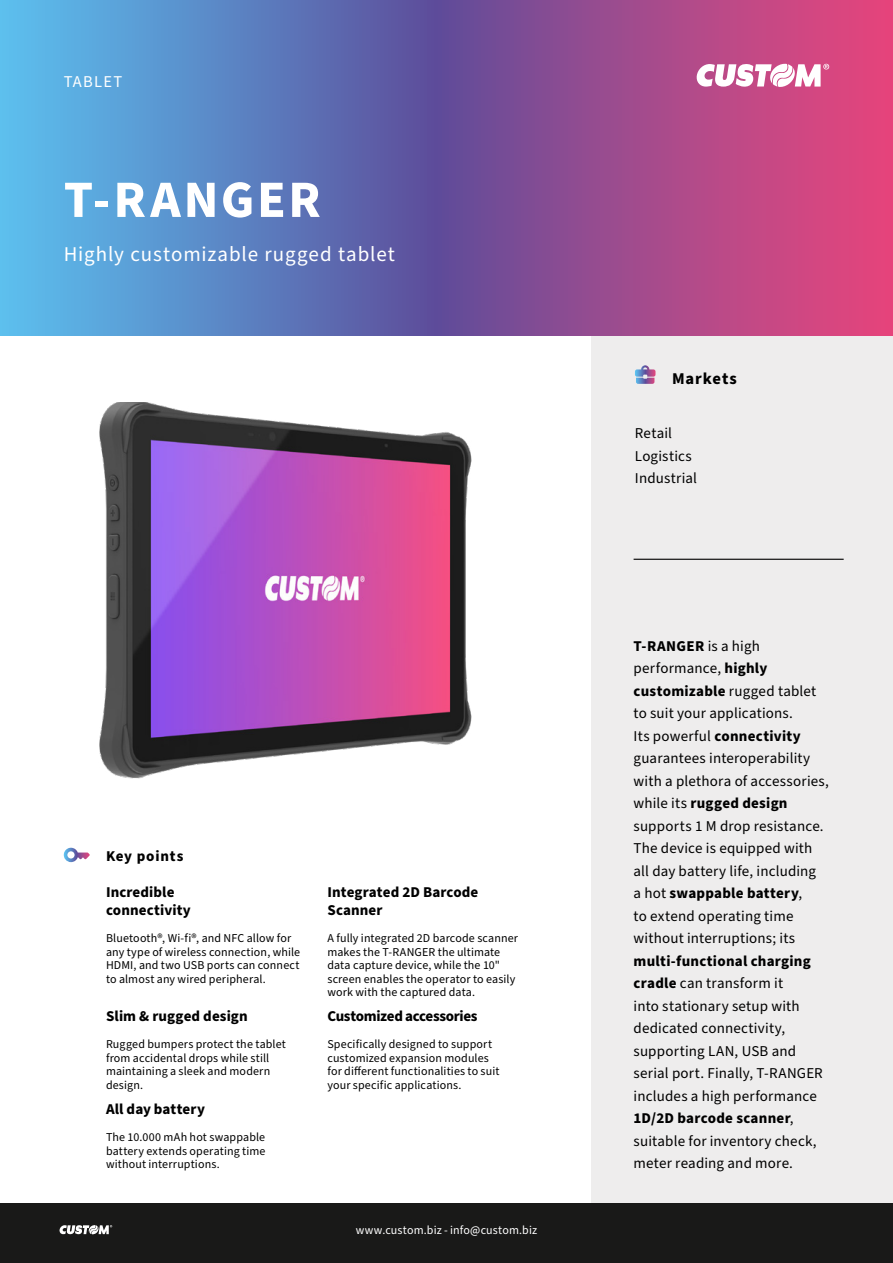
<style>
.page{position:relative;width:893px;height:1263px;background:#fff}
.page>*{position:absolute;margin:0;border:0;box-sizing:border-box;transform-origin:0 0}
.t1{font:700 52.5px "Source Sans Pro";letter-spacing:.05em;color:#fff}
.t2{font:21px "Source Sans Pro";letter-spacing:.04em;color:#fff}
.t3{font:700 16.5px "Source Sans Pro";letter-spacing:.055em;color:#000}
.t4{font:16.5px "Source Sans Pro";letter-spacing:.08em;color:#fff}
.t5{font:15px/22.5px "Source Sans Pro";letter-spacing:.01em;color:#000}
.t6{font:700 15px/18px "Source Sans Pro";letter-spacing:.005em;color:#000}
.t7{font:700 15px "Source Sans Pro";letter-spacing:-.025em;color:#000}
.t8{font:700 15px "Source Sans Pro";letter-spacing:.055em;color:#000}
.t9{font:12px/13.5px "Source Sans Pro";letter-spacing:.01em;color:#000}
.t10{font:12px "Source Sans Pro";letter-spacing:.01em;color:#fff}
.s1{font-weight:700}
</style>
<div class="page">
<div style="left:591px;top:323px;width:302px;height:880px;background:#eeeded"></div>
<div style="left:0;top:1203px;width:893px;height:60px;background:#191918"></div>
<svg style="left:0;top:0;width:893px;height:336px;background:#8168a8"></svg>
<svg style="left:696px;top:63px;width:133px;height:24px"></svg>
<svg style="left:59px;top:1225px;width:53px;height:9px"></svg>
<img style="left:99px;top:402px;width:373px;height:377px">
<svg style="left:635px;top:365px;width:20px;height:19px"></svg>
<svg style="left:63px;top:848px;width:27px;height:14px"></svg>
<hr style="left:634px;top:559px;width:210px;height:1px;background:#000">
<p class="t4" style="left:64px;top:70px;width:60px">TABLET</p>
<h1 class="t1" style="left:64px;top:164px;width:258px">T-RANGER</h1>
<h2 class="t2" style="left:64px;top:240px;width:333px">Highly customizable rugged tablet</h2>
<p class="t8" style="left:106px;top:845px;width:79px">Key points</p>
<p class="t6" style="left:106px;top:883px;width:86px">Incredible connectivity</p>
<p class="t9" style="left:106px;top:932px;width:196px">Bluetooth®, Wi-fi®, and NFC allow for any type of wireless connection, while HDMI, and two USB ports can connect to almost any wired peripheral.</p>
<p class="t6" style="left:106px;top:1008px;width:143px">Slim &amp; rugged design</p>
<p class="t9" style="left:106px;top:1038px;width:181px">Rugged bumpers protect the tablet from accidental drops while still maintaining a sleek and modern design.</p>
<p class="t6" style="left:106px;top:1100px;width:101px">All day battery</p>
<p class="t9" style="left:106px;top:1131px;width:161px;text-align:justify">The 10.000 mAh hot swappable battery extends operating time without interruptions.</p>
<p class="t6" style="left:327px;top:883px;width:153px">Integrated 2D Barcode<br>Scanner</p>
<p class="t9" style="left:327px;top:932px;width:192px">A fully integrated 2D barcode scanner makes the T-RANGER the ultimate data capture device, while the 10" screen enables the operator to easily work with the captured data.</p>
<p class="t7" style="left:327px;top:1006px;width:152px">Customized accessories</p>
<p class="t9" style="left:327px;top:1038px;width:174px">Specifically designed to support customized expansion modules for different functionalities to suit your specific applications.</p>
<p class="t10" style="left:356px;top:1222px;width:183px">www.custom.biz - info@custom.biz</p>
<p class="t3" style="left:672px;top:367px;width:66px">Markets</p>
<p class="t5" style="left:635px;top:423px;width:64px">Retail<br>Logistics<br>Industrial</p>
<p class="t5" style="left:634px;top:635px;width:197px"><span class="s1">T-RANGER</span> is a high performance, <span class="s1">highly customizable</span> rugged tablet to suit your applications.<br>Its powerful <span class="s1">connectivity </span>guarantees interoperability with a plethora of accessories, while its <span class="s1">rugged design </span>supports 1 M drop resistance.<br>The device is equipped with all day battery life, including<br>a hot <span class="s1">swappable battery</span>,<br>to extend operating time without interruptions; its</p>
<p class="t5" style="left:634px;top:950px;width:191px"><span class="s1">multi-functional charging cradle</span> can transform it<br>into stationary setup with dedicated connectivity, supporting LAN, USB and serial port. Finally, T-RANGER includes a high performance<br><span class="s1">1D/2D barcode scanner</span>, suitable for inventory check, meter reading and more.</p>
</div>
